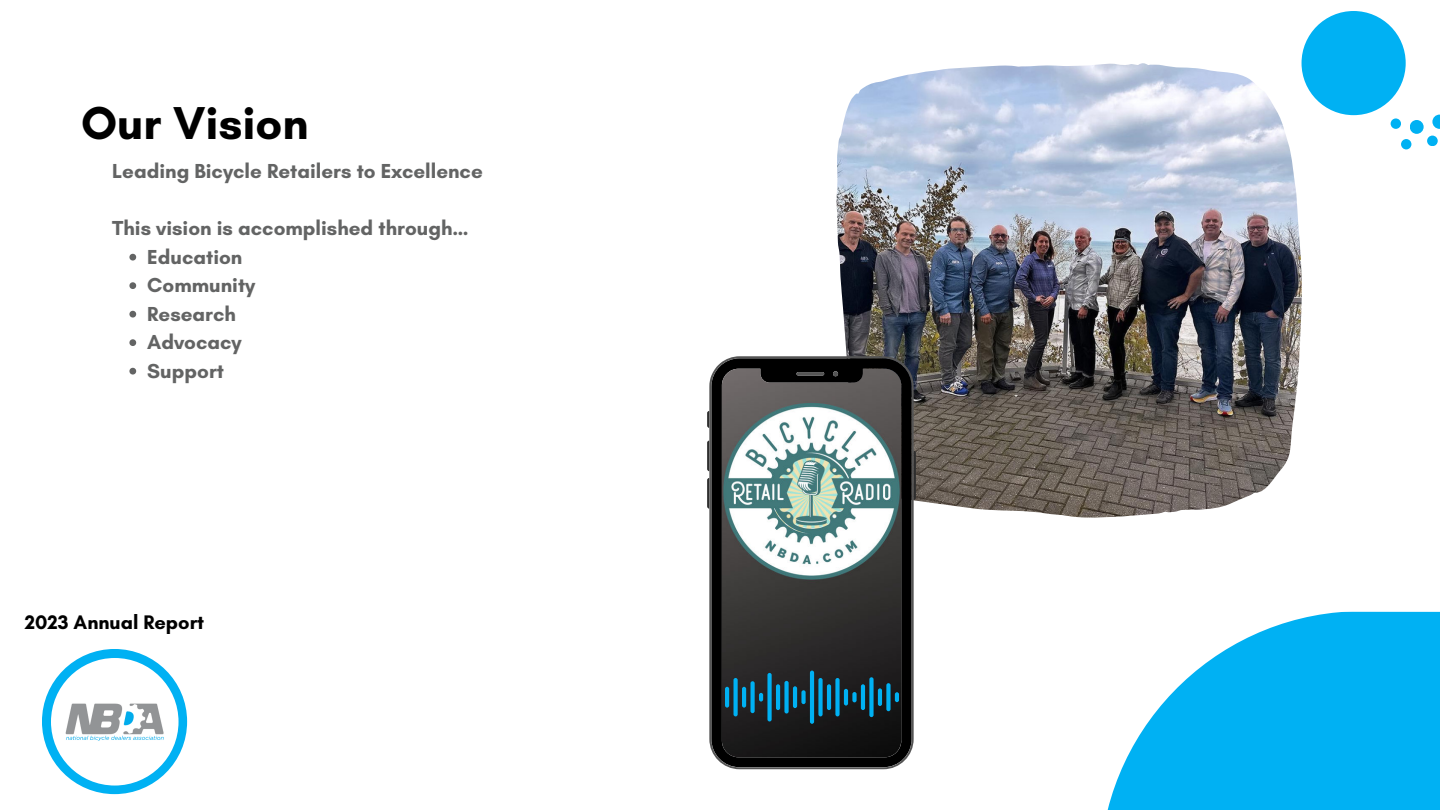
<style>
.page{position:relative;width:1440px;height:810px;background:#fff}
.page>*{position:absolute;margin:0;border:0;box-sizing:border-box;transform-origin:0 0}
.t1{font:700 47px "Glacial Indifference";color:#000}
.t2{font:700 20.6px/28.5px "Glacial Indifference";color:#636464}
.t3{font:700 20px "Glacial Indifference";color:#000}
</style>
<div class="page">
<svg style="left:1107px;top:611px;width:333px;height:199px;fill:#00b1f3"></svg>
<div style="left:1302px;top:11px;width:104px;height:104px;background:#00b1f3;border-radius:50%"></div>
<div style="left:1410px;top:120px;width:14px;height:14px;background:#00b1f3;border-radius:50%"></div>
<div style="left:1401px;top:139px;width:10px;height:10px;background:#00b1f3;border-radius:50%"></div>
<div style="left:1391px;top:118px;width:10px;height:11px;background:#00b1f3;border-radius:50%"></div>
<div style="left:1427px;top:136px;width:11px;height:10px;background:#00b1f3;border-radius:50%"></div>
<svg style="left:1432px;top:115px;width:8px;height:14px"></svg>
<div style="left:42px;top:649px;width:145px;height:145px;background:#00b1f3;border-radius:50%"></div>
<img style="left:51px;top:658px;width:128px;height:128px;border-radius:50%">
<img style="left:836px;top:63px;width:466px;height:454px">
<svg style="left:707px;top:411px;width:2px;height:17px"></svg>
<svg style="left:707px;top:441px;width:2px;height:30px"></svg>
<svg style="left:707px;top:478px;width:2px;height:31px"></svg>
<svg style="left:914px;top:451px;width:2px;height:49px"></svg>
<svg style="left:709px;top:356px;width:205px;height:413px"></svg>
<svg style="left:129px;top:254px;width:7px;height:7px"></svg>
<svg style="left:129px;top:282px;width:7px;height:7px"></svg>
<svg style="left:129px;top:311px;width:7px;height:7px"></svg>
<svg style="left:129px;top:339px;width:7px;height:7px"></svg>
<svg style="left:129px;top:368px;width:7px;height:7px"></svg>
<svg style="left:725px;top:671px;width:174px;height:53px;background:#174252"></svg>
<h1 class="t1" style="left:81px;top:94px;width:229px">Our Vision</h1>
<p class="t2" style="left:112px;top:157px;width:372px">Leading Bicycle Retailers to Excellence</p>
<p class="t2" style="left:147px;top:214px;width:323px;text-indent:-35px">This vision is accomplished through…<br>Education<br>Community<br>Research<br>Advocacy<br>Support</p>
<p class="t3" style="left:25px;top:610px;width:181px">2023 Annual Report</p>
</div>
